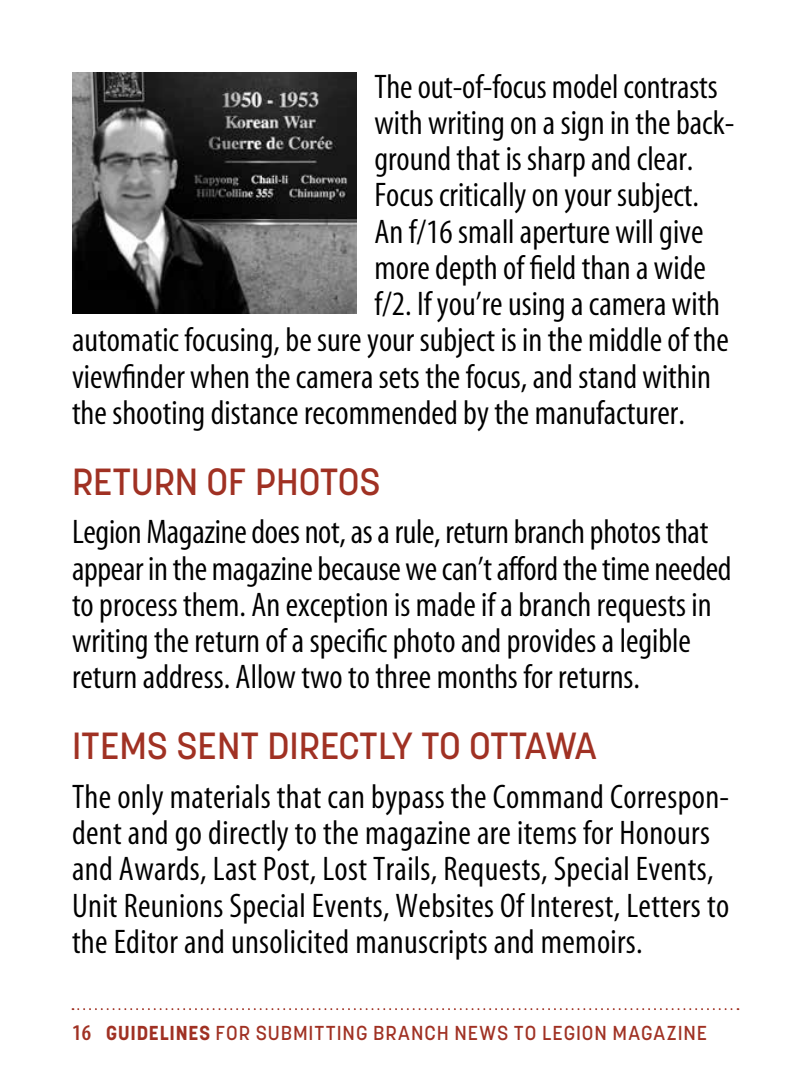
<style>
.page{position:relative;width:810px;height:1080px;background:#fff}
.page>*{position:absolute;margin:0;border:0;box-sizing:border-box;transform-origin:0 0}
.t1{font:500 37.5px "Korolev";color:#a03123}
.t2{font:34.25px/36.2px "Corporate Condensed";color:#000}
.t3{font:500 20px "Korolev";letter-spacing:.045em;color:#a03123}
.s1{font-family:"Corporate Condensed";font-weight:700;font-size:22.5px}
.s2{font-weight:700}
</style>
<div class="page">
<svg style="left:72px;top:1008px;width:667px;height:2px"></svg>
<img style="left:72px;top:72px;width:284px;height:241px">
<p class="t2" style="left:374px;top:70px;width:345px">Theout-of-focusmodelcontrasts</p>
<p class="t2" style="left:374px;top:106px;width:362px">with writing on a sign in the back-</p>
<p class="t2" style="left:374px;top:142px;width:316px">ground that is sharp and clear.</p>
<p class="t2" style="left:374px;top:178px;width:322px">Focus critically on your subject.</p>
<p class="t2" style="left:374px;top:215px;width:331px">An f/16 small aperture will give</p>
<p class="t2" style="left:374px;top:251px;width:333px">more depth of field than a wide</p>
<p class="t2" style="left:374px;top:287px;width:347px">f/2. If you’re using a camera with</p>
<p class="t2" style="left:72px;top:323px;width:658px">automatic focusing, be sure your subject is in the middle of the</p>
<p class="t2" style="left:72px;top:360px;width:640px">viewfinder when the camera sets the focus, and stand within</p>
<p class="t2" style="left:72px;top:396px;width:611px">the shooting distance recommended by the manufacturer.</p>
<p class="t1" style="left:72px;top:458px;width:310px">RETURN OF PHOTOS</p>
<p class="t2" style="left:72px;top:515px;width:661px">LegionMagazine does not,asarule, return branch photosthat appear in themagazine becausewecan’tafford thetime needed to process them. An exception is made if a branch requests in writing the return of a specific photo and provides a legible return address. Allow two to three months for returns.</p>
<p class="t1" style="left:72px;top:722px;width:526px">ITEMS SENT DIRECTLY TO OTTAWA</p>
<p class="t2" style="left:72px;top:780px;width:659px">The only materials that can bypass the Command Correspon&shy;dent and go directly to the magazine are items for Honours and Awards, Last Post, Lost Trails, Requests, Special Events, Unit Reunions Special Events, Websites Of Interest, Letters to the Editor and unsolicited manuscripts and memoirs.</p>
<p class="t3" style="left:72px;top:1021px;width:637px"><span class="s1">16</span> <span class="s2">GUIDELINES</span> FOR SUBMITTING BRANCH NEWS TO LEGION MAGAZINE</p>
</div>
